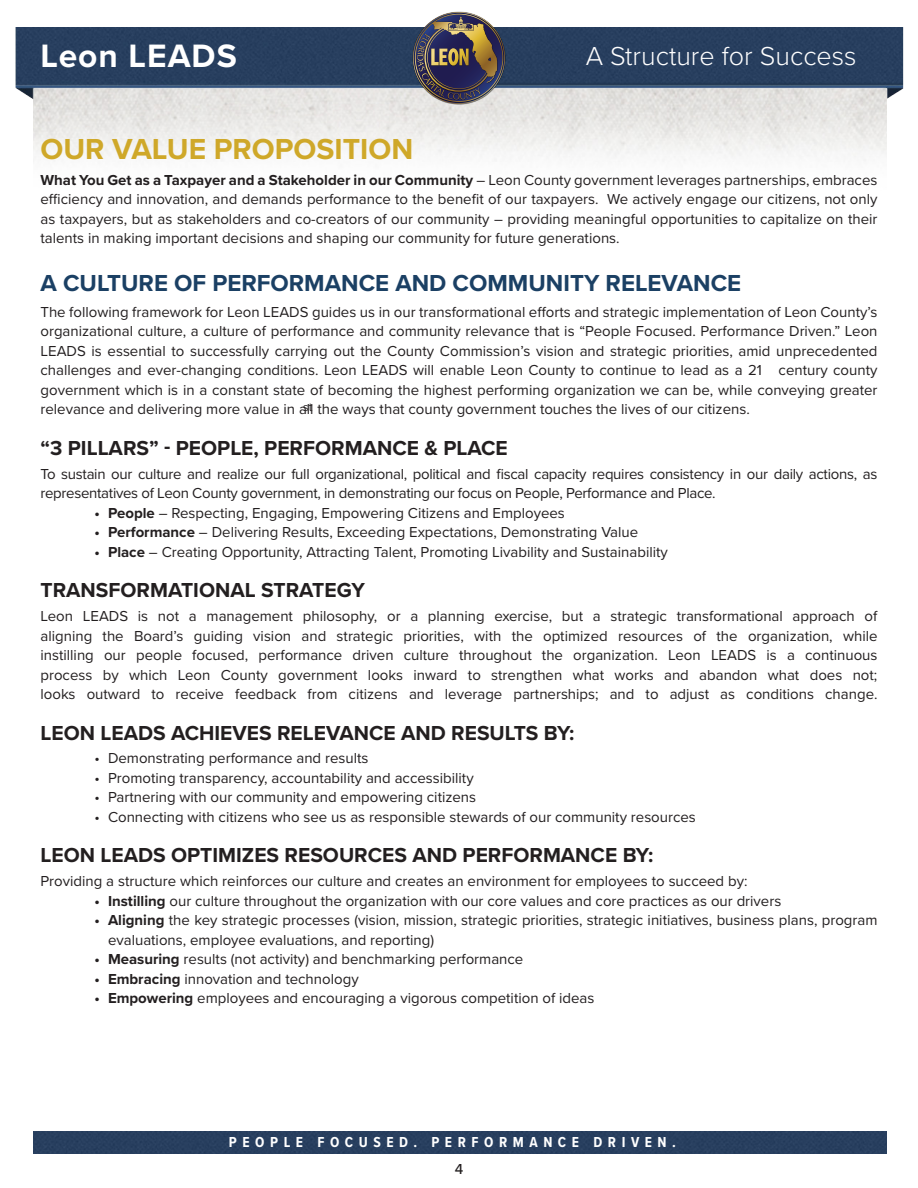
<style>
.page{position:relative;width:918px;height:1188px;background:#fff}
.page>*{position:absolute;margin:0;border:0;box-sizing:border-box;transform-origin:0 0}
.t1{font:700 33.6px "Proxima Nova";letter-spacing:.03em;color:#fff}
.Gold_Title{font:700 30px "Proxima Nova";color:#cfa829}
.t2{font:300 27px "Proxima Nova";color:#fff}
.Blue_Title_h3{font:700 24px "Proxima Nova";color:#1b4064}
.Black_Title_h3{font:700 21px "Proxima Nova";color:#231f20}
.t3{font:15px/19.5px "Proxima Nova";color:#231f20;text-align:justify}
.t4{font:15px/19.5px "Proxima Nova";letter-spacing:-.02em;color:#231f20}
.t5{font:700 15px "Proxima Nova Cond";letter-spacing:.37em;color:#fff}
.t6{font:500 15px "Proxima Nova";color:#231f20}
.t7{font:12px "Proxima Nova";color:#231f20}
.s1{font-weight:700}
</style>
<div class="page">
<div style="left:33px;top:1132px;width:854px;height:22px;background:#283f5f"></div>
<img style="left:15px;top:27px;width:889px;height:79px">
<img style="left:412px;top:11px;width:94px;height:93px">
<img style="left:413px;top:12px;width:92px;height:92px">
<h1 class="t1" style="left:40px;top:31px;width:198px">Leon LEADS</h1>
<h3 class="t2" style="left:586px;top:36px;width:272px">A Structure for Success</h3>
<p class="Gold_Title" style="left:40px;top:126px;width:374px">OUR VALUE PROPOSITION</p>
<p class="t3" style="left:40px;top:170px;width:839px"><span class="s1">What You Get as a Taxpayer and a Stakeholder in our Community</span> – Leon County government leverages partnerships, embraces efficiency and innovation, and demands performance to the benefit of our taxpayers. We actively engage our citizens, not only as taxpayers, but as stakeholders and co-creators of our community – providing meaningful opportunities to capitalize on their talents in making important decisions and shaping our community for future generations.</p>
<p class="Blue_Title_h3" style="left:40px;top:265px;width:702px">A CULTURE OF PERFORMANCE AND COMMUNITY RELEVANCE</p>
<p class="t3" style="left:40px;top:302px;width:839px">The following framework for Leon LEADS guides us in our transformational efforts and strategic implementation of Leon County’s organizational culture, a culture of performance and community relevance that is “People Focused. Performance Driven.” Leon LEADS is essential to successfully carrying out the County Commission’s vision and strategic priorities, amid unprecedented challenges and ever-changing conditions. Leon LEADS will enable Leon County to continue to lead as a 21 century county government which is in a constant state of becoming the highest performing organization we can be, while conveying greater relevance and delivering more value in all the ways that county government touches the lives of our citizens.</p>
<p class="Black_Title_h3" style="left:40px;top:432px;width:469px">“3 PILLARS” - PEOPLE, PERFORMANCE &amp; PLACE</p>
<p class="t4" style="left:40px;top:463px;width:838px">To sustain our culture and realize our full organizational, political and fiscal capacity requires consistency in our daily actions, as representatives of Leon County government, in demonstrating our focus on People, Performance and Place.</p>
<p class="t3" style="left:94px;top:502px;width:472px"><span class="s1">• People</span> – Respecting, Engaging, Empowering Citizens and Employees</p>
<p class="t3" style="left:94px;top:522px;width:545px"><span class="s1">• Performance</span> – Delivering Results, Exceeding Expectations, Demonstrating Value</p>
<p class="t3" style="left:94px;top:541px;width:575px"><span class="s1">• Place</span> – Creating Opportunity, Attracting Talent, Promoting Livability and Sustainability</p>
<p class="Black_Title_h3" style="left:40px;top:575px;width:326px">TRANSFORMATIONAL STRATEGY</p>
<p class="t3" style="left:40px;top:606px;width:839px">Leon LEADS is not a management philosophy, or a planning exercise, but a strategic transformational approach of aligning the Board’s guiding vision and strategic priorities, with the optimized resources of the organization, while instilling our people focused, performance driven culture throughout the organization. Leon LEADS is a continuous process by which Leon County government looks inward to strengthen what works and abandon what does not; looks outward to receive feedback from citizens and leverage partnerships; and to adjust as conditions change.</p>
<p class="Black_Title_h3" style="left:40px;top:717px;width:536px">LEON LEADS ACHIEVES RELEVANCE AND RESULTS BY:</p>
<p class="t3" style="left:94px;top:748px;width:276px">• Demonstrating performance and results</p>
<p class="t3" style="left:94px;top:768px;width:381px">• Promoting transparency, accountability and accessibility</p>
<p class="t3" style="left:94px;top:787px;width:383px">• Partnering with our community and empowering citizens</p>
<p class="t3" style="left:94px;top:807px;width:603px">• Connecting with citizens who see us as responsible stewards of our community resources</p>
<p class="Black_Title_h3" style="left:40px;top:840px;width:614px">LEON LEADS OPTIMIZES RESOURCES AND PERFORMANCE BY:</p>
<p class="t3" style="left:40px;top:871px;width:709px">Providing a structure which reinforces our culture and creates an environment for employees to succeed by:</p>
<p class="t3" style="left:94px;top:890px;width:688px"><span class="s1">• Instilling</span> our culture throughout the organization with our core values and core practices as our drivers</p>
<p class="t3" style="left:108px;top:910px;width:771px;text-indent:-14px"><span class="s1">• Aligning</span> the key strategic processes (vision, mission, strategic priorities, strategic initiatives, business plans, program evaluations, employee evaluations, and reporting)</p>
<p class="t3" style="left:94px;top:949px;width:430px"><span class="s1">• Measuring</span> results (not activity) and benchmarking performance</p>
<p class="t3" style="left:94px;top:968px;width:266px"><span class="s1">• Embracing</span> innovation and technology</p>
<p class="t3" style="left:94px;top:988px;width:502px"><span class="s1">• Empowering</span> employees and encouraging a vigorous competition of ideas</p>
<p class="t7" style="left:303px;top:398px;width:11px">st</p>
<p class="t5" style="left:229px;top:1131px;width:449px">PEOPLE FOCUSED. PERFORMANCE DRIVEN.</p>
<p class="t6" style="left:455px;top:1158px;width:10px">4</p>
</div>
